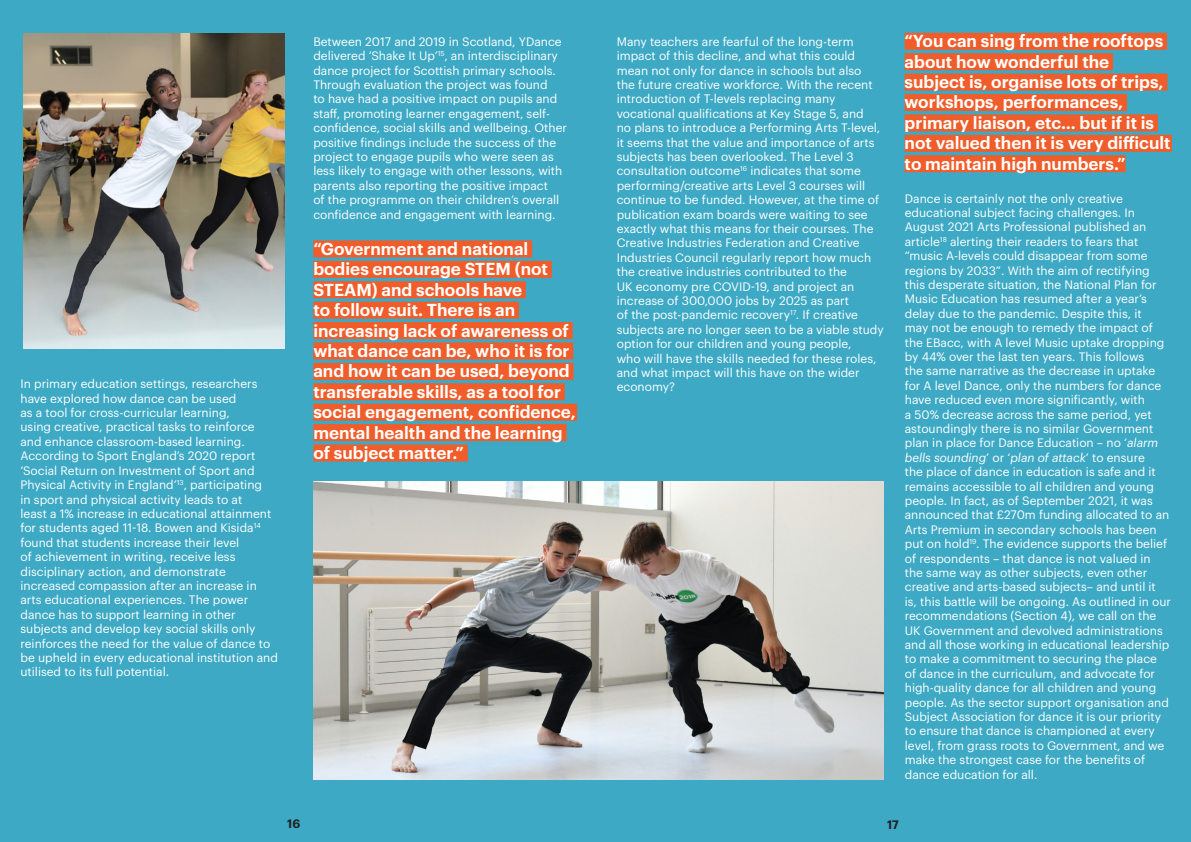
<style>
.page{position:relative;width:1191px;height:842px;background:#fff}
.page>*{position:absolute;margin:0;border:0;box-sizing:border-box;transform-origin:0 0}
.t1{font:600 17px/20.4px "Graphik";color:#fff}
.t2{font:12px/14.4px "Graphik";color:#fff}
.t3{font:600 12px "Graphik";color:#231f20}
.s1{font-style:italic}
</style>
<div class="page">
<div style="left:0;top:0;width:595px;height:842px;background:#3da9c5"></div>
<img style="left:24px;top:33px;width:261px;height:316px">
<div style="left:313px;top:240px;width:219px;height:17px;background:#f15d2a"></div>
<div style="left:313px;top:261px;width:239px;height:17px;background:#f15d2a"></div>
<div style="left:313px;top:281px;width:213px;height:17px;background:#f15d2a"></div>
<div style="left:313px;top:302px;width:206px;height:17px;background:#f15d2a"></div>
<div style="left:313px;top:322px;width:259px;height:17px;background:#f15d2a"></div>
<div style="left:313px;top:342px;width:260px;height:17px;background:#f15d2a"></div>
<div style="left:313px;top:363px;width:260px;height:17px;background:#f15d2a"></div>
<div style="left:313px;top:383px;width:252px;height:17px;background:#f15d2a"></div>
<div style="left:313px;top:404px;width:264px;height:17px;background:#f15d2a"></div>
<div style="left:313px;top:424px;width:253px;height:17px;background:#f15d2a"></div>
<div style="left:313px;top:444px;width:155px;height:17px;background:#f15d2a"></div>
<div style="left:595px;top:0;width:596px;height:842px;background:#3da9c5"></div>
<div style="left:904px;top:33px;width:263px;height:17px;background:#f15d2a"></div>
<div style="left:904px;top:53px;width:209px;height:17px;background:#f15d2a"></div>
<div style="left:904px;top:74px;width:263px;height:17px;background:#f15d2a"></div>
<div style="left:904px;top:94px;width:223px;height:17px;background:#f15d2a"></div>
<div style="left:904px;top:114px;width:254px;height:17px;background:#f15d2a"></div>
<div style="left:904px;top:135px;width:268px;height:17px;background:#f15d2a"></div>
<div style="left:904px;top:155px;width:221px;height:17px;background:#f15d2a"></div>
<img style="left:313px;top:481px;width:571px;height:299px">
<p class="t2" style="left:20px;top:376px;width:259px">In primary education settings, researchers have explored how dance can be used<br>as a tool for cross-curricular learning,<br>using creative, practical tasks to reinforce and enhance classroom-based learning.<br>According to Sport England’s 2020 report ‘Social Return on Investment of Sport and Physical Activity in England’<sup>13</sup>, participating<br>in sport and physical activity leads to at<br>least a 1% increase in educational attainment for students aged 11-18. Bowen and Kisida<sup>14 </sup>found that students increase their level<br>of achievement in writing, receive less disciplinary action, and demonstrate increased compassion after an increase in arts educational experiences. The power dance has to support learning in other subjects and develop key social skills only reinforces the need for the value of dance to be upheld in every educational institution and utilised to its full potential.</p>
<p class="t2" style="left:313px;top:33px;width:255px">Between 2017 and 2019 in Scotland, YDance delivered ‘Shake It Up’<sup>15</sup>, an interdisciplinary dance project for Scottish primary schools.<br>Through evaluation the project was found<br>to have had a positive impact on pupils and staff, promoting learner engagement, self&shy;confidence, social skills and wellbeing. Other positive findings include the success of the project to engage pupils who were seen as less likely to engage with other lessons, with parents also reporting the positive impact<br>of the programme on their children’s overall confidence and engagement with learning.</p>
<p class="t1" style="left:313px;top:237px;width:264px">“Government and national bodies encourage STEM (not<br>STEAM) and schools have<br>to follow suit. There is an increasing lack of awareness of what dance can be, who it is for and how it can be used, beyond transferable skills, as a tool for social engagement, confidence, mental health and the learning of subject matter.”</p>
<p class="t3" style="left:287px;top:815px;width:15px">16</p>
<p class="t2" style="left:617px;top:33px;width:269px">Many teachers are fearful of the long-term impact of this decline, and what this could mean not only for dance in schools but also<br>the future creative workforce. With the recent introduction of T-levels replacing many vocational qualifications at Key Stage 5, and<br>no plans to introduce a Performing Arts T-level, it seems that the value and importance of arts subjects has been overlooked. The Level 3 consultation outcome<sup>16</sup> indicates that some performing/creative arts Level 3 courses will continue to be funded. However, at the time of publication exam boards were waiting to see exactly what this means for their courses. The Creative Industries Federation and Creative Industries Council regularly report how much the creative industries contributed to the<br>UK economy pre COVID-19, and project an increase of 300,000 jobs by 2025 as part<br>of the post-pandemic recovery<sup>17</sup>. If creative subjects are no longer seen to be a viable study option for our children and young people,<br>who will have the skills needed for these roles, and what impact will this have on the wider economy?</p>
<p class="t1" style="left:904px;top:29px;width:268px">“You can sing from the rooftops about how wonderful the subject is, organise lots of trips, workshops, performances, primary liaison, etc… but if it is not valued then it is very difficult to maintain high numbers.”</p>
<p class="t2" style="left:904px;top:190px;width:268px">Dance is certainly not the only creative educational subject facing challenges. In August 2021 Arts Professional published an article<sup>18</sup> alerting their readers to fears that “music A-levels could disappear from some regions by 2033”. With the aim of rectifying this desperate situation, the National Plan for Music Education has resumed after a year’s delay due to the pandemic. Despite this, it<br>may not be enough to remedy the impact of the EBacc, with A level Music uptake dropping by 44% over the last ten years. This follows<br>the same narrative as the decrease in uptake for A level Dance, only the numbers for dance have reduced even more significantly, with<br>a 50% decrease across the same period, yet astoundingly there is no similar Government plan in place for Dance Education – no ‘<span class="s1">alarm bells sounding</span>’ or ‘<span class="s1">plan of attack</span>’ to ensure<br>the place of dance in education is safe and it remains accessible to all children and young people. In fact, as of September 2021, it was announced that £270m funding allocated to an Arts Premium in secondary schools has been put on hold<sup>19</sup>. The evidence supports the belief of respondents – that dance is not valued in the same way as other subjects, even other creative and arts-based subjects– and until it is, this battle will be ongoing. As outlined in our recommendations (Section 4), we call on the UK Government and devolved administrations and all those working in educational leadership to make a commitment to securing the place of dance in the curriculum, and advocate for high-quality dance for all children and young people. As the sector support organisation and Subject Association for dance it is our priority to ensure that dance is championed at every level, from grass roots to Government, and we make the strongest case for the benefits of dance education for all.</p>
<p class="t3" style="left:887px;top:816px;width:13px">17</p>
</div>
